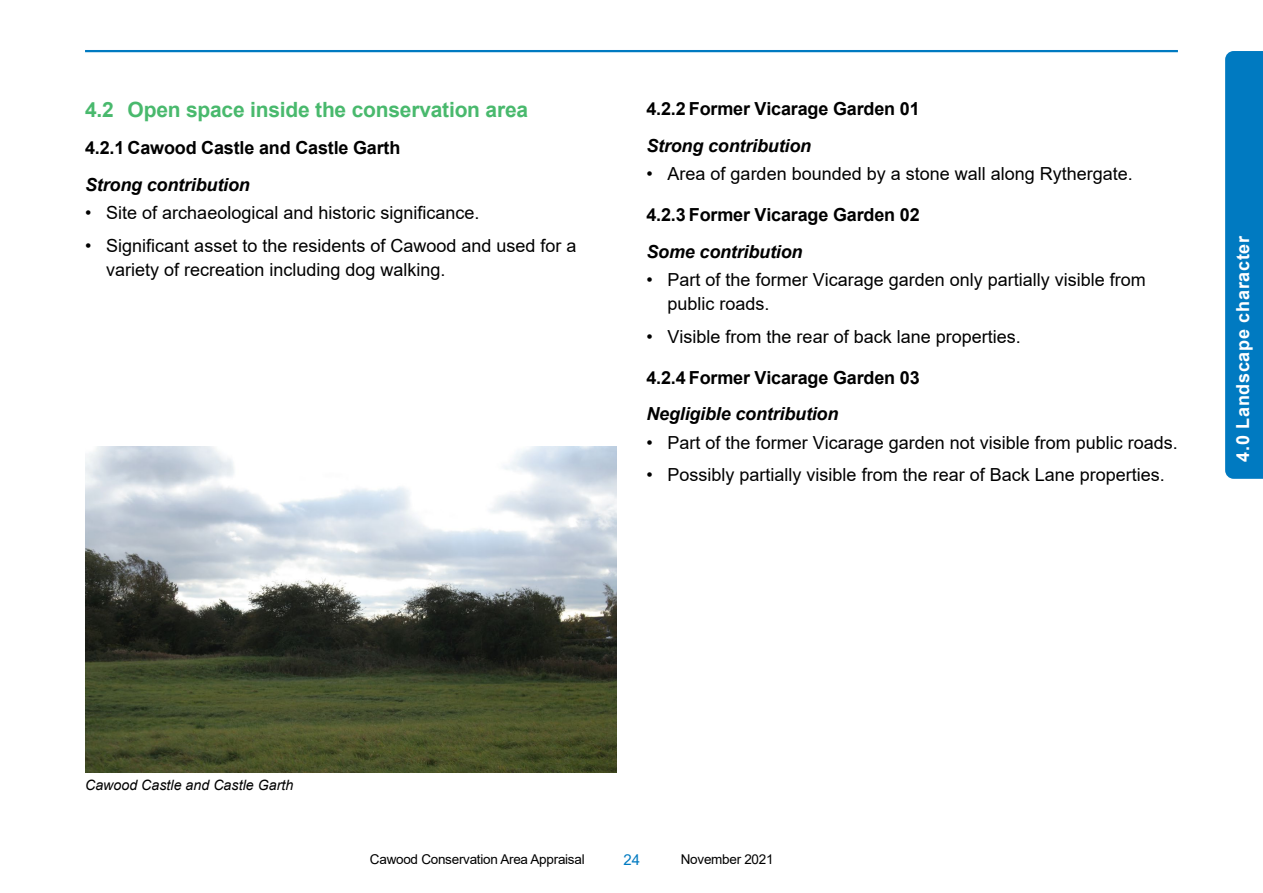
<style>
.page{position:relative;width:1263px;height:893px;background:#fff}
.page>*{position:absolute;margin:0;border:0;box-sizing:border-box;transform-origin:0 0}
.t1{font:700 21px "Arial";letter-spacing:-.01em;color:#49b96d}
.t2{font:18px/24px "Arial";color:#000}
.t3{font:700 18px "Arial";letter-spacing:-.01em;color:#000}
.t4{font:italic 700 18px "Arial";letter-spacing:-.01em;color:#000}
.t5{font:700 18px "Arial";letter-spacing:.04em;color:#fff}
.t6{font:15px "Arial";color:#007ac1}
.t7{font:italic 14.25px "Arial";color:#000}
.t8{font:13.5px "Arial";letter-spacing:-.02em;color:#000}
</style>
<div class="page">
<hr style="left:85px;top:50px;width:1093px;height:2px;background:#007ac1">
<div style="left:1225px;top:51px;width:38px;height:428px;background:#007ac1"></div>
<img style="left:85px;top:447px;width:532px;height:326px">
<p class="t1" style="left:85px;top:95px;width:445px">4.2 Open space inside the conservation area</p>
<p class="t3" style="left:85px;top:135px;width:317px">4.2.1 Cawood Castle and Castle Garth</p>
<p class="t4" style="left:85px;top:173px;width:166px">Strong contribution</p>
<p class="t2" style="left:85px;top:201px;width:396px">• Site of archaeological and historic significance.</p>
<p class="t2" style="left:106px;top:233px;width:472px;text-indent:-21px">• Significant asset to the residents of Cawood and used for a variety of recreation including dog walking.</p>
<p class="t3" style="left:646px;top:96px;width:275px">4.2.2 Former Vicarage Garden 01</p>
<p class="t4" style="left:646px;top:134px;width:166px">Strong contribution</p>
<p class="t2" style="left:646px;top:162px;width:488px">• Area of garden bounded by a stone wall along Rythergate.</p>
<p class="t3" style="left:646px;top:202px;width:275px">4.2.3 Former Vicarage Garden 02</p>
<p class="t4" style="left:646px;top:240px;width:158px">Some contribution</p>
<p class="t2" style="left:668px;top:268px;width:480px;text-indent:-21px">• Part of the former Vicarage garden only partially visible from public roads.</p>
<p class="t2" style="left:646px;top:324px;width:376px">• Visible from the rear of back lane properties.</p>
<p class="t3" style="left:646px;top:365px;width:275px">4.2.4 Former Vicarage Garden 03</p>
<p class="t4" style="left:646px;top:402px;width:194px">Negligible contribution</p>
<p class="t2" style="left:646px;top:430px;width:533px">• Part of the former Vicarage garden not visible from public roads.</p>
<p class="t2" style="left:646px;top:463px;width:520px">• Possibly partially visible from the rear of Back Lane properties.</p>
<p class="t5" style="left:1230px;top:462px;width:228px;rotate:-90deg">4.0 Landscape character</p>
<p class="t7" style="left:85px;top:775px;width:210px">Cawood Castle and Castle Garth</p>
<p class="t8" style="left:370px;top:850px;width:216px">Cawood Conservation Area Appraisal</p>
<p class="t6" style="left:624px;top:849px;width:18px">24</p>
<p class="t8" style="left:681px;top:850px;width:94px">November 2021</p>
</div>
